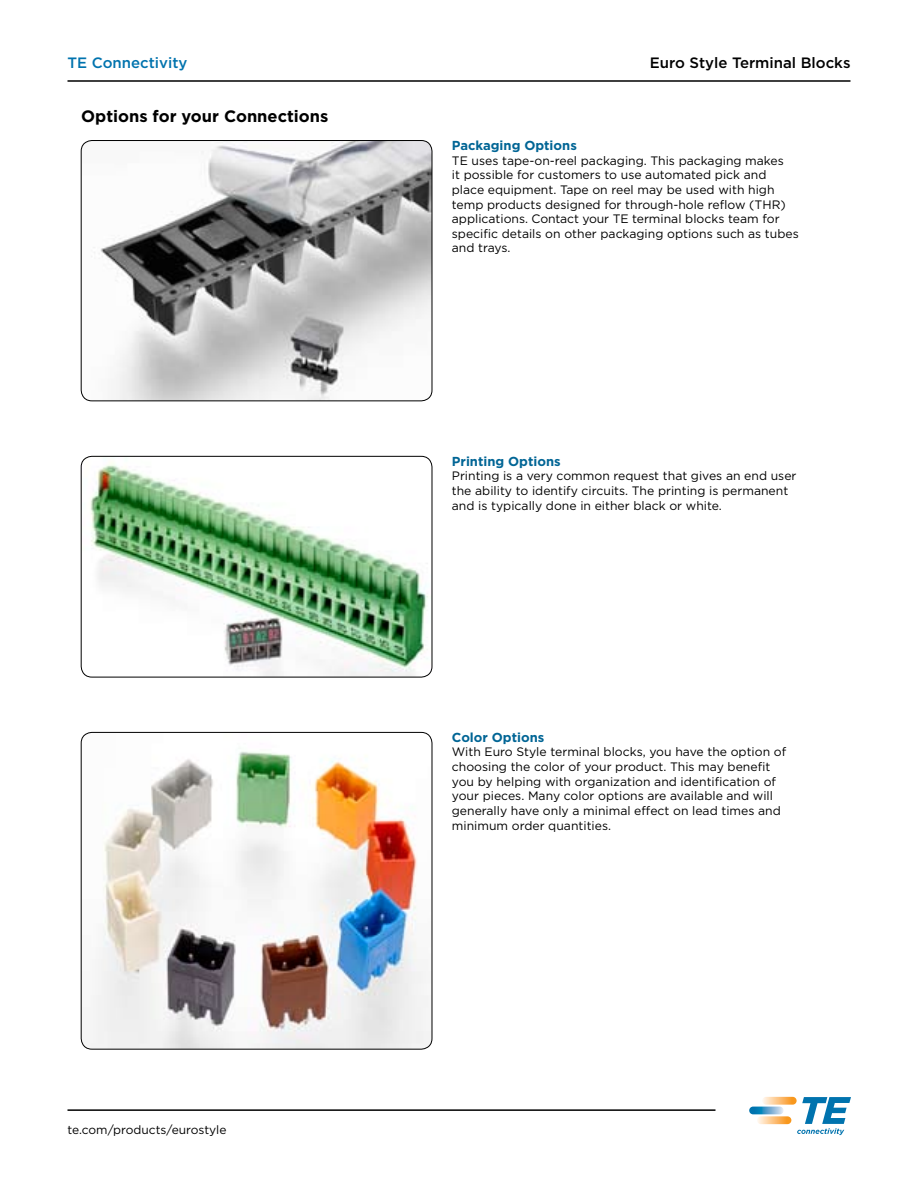
<style>
.page{position:relative;width:918px;height:1188px;background:#fff}
.page>*{position:absolute;margin:0;border:0;box-sizing:border-box;transform-origin:0 0}
.t1{font:700 16.5px "Gotham";color:#000}
.t2{font:500 15px "Gotham";color:#000}
.t3{font:500 15px "Gotham";color:#0073ae}
.t4{font:700 13.05px "Gotham";color:#006595}
.t5{font:12.15px/14.7px "Gotham";color:#000}
.t6{font:12px "Gotham";color:#000}
</style>
<div class="page">
<hr style="left:68px;top:1109px;width:647px;height:2px;background:#000">
<hr style="left:68px;top:80px;width:783px;height:2px;background:#000">
<svg style="left:762px;top:1097px;width:35px;height:8px"></svg>
<svg style="left:757px;top:1116px;width:34px;height:8px"></svg>
<svg style="left:749px;top:1107px;width:35px;height:7px"></svg>
<svg style="left:797px;top:1097px;width:54px;height:38px"></svg>
<img style="left:81px;top:141px;width:351px;height:260px">
<div style="left:81px;top:140px;width:351px;height:261px;border:1px solid #000;border-radius:11px"></div>
<img style="left:81px;top:456px;width:351px;height:221px">
<div style="left:81px;top:456px;width:351px;height:221px;border:1px solid #000;border-radius:11px"></div>
<img style="left:81px;top:732px;width:351px;height:317px">
<div style="left:81px;top:732px;width:351px;height:317px;border:1px solid #000;border-radius:11px"></div>
<p class="t3" style="left:68px;top:54px;width:122px">TE Connectivity</p>
<p class="t2" style="left:650px;top:54px;width:202px">Euro Style Terminal Blocks</p>
<h1 class="t1" style="left:81px;top:106px;width:249px">Options for your Connections</h1>
<p class="t4" style="left:452px;top:138px;width:127px">Packaging Options</p>
<p class="t5" style="left:452px;top:153px;width:348px">TE uses tape-on-reel packaging. This packaging makes<br>it possible for customers to use automated pick and place equipment. Tape on reel may be used with high temp products designed for through-hole reflow (THR) applications. Contact your TE terminal blocks team for specific details on other packaging options such as tubes and trays.</p>
<p class="t4" style="left:452px;top:454px;width:110px">Printing Options</p>
<p class="t5" style="left:452px;top:469px;width:346px">Printing is a very common request that gives an end user the ability to identify circuits. The printing is permanent and is typically done in either black or white.</p>
<p class="t6" style="left:68px;top:1123px;width:161px">te.com/products/eurostyle</p>
<p class="t4" style="left:452px;top:730px;width:94px">Color Options</p>
<p class="t5" style="left:452px;top:745px;width:336px">With Euro Style terminal blocks, you have the option of choosing the color of your product. This may benefit you by helping with organization and identification of your pieces. Many color options are available and will generally have only a minimal effect on lead times and minimum order quantities.</p>
</div>
